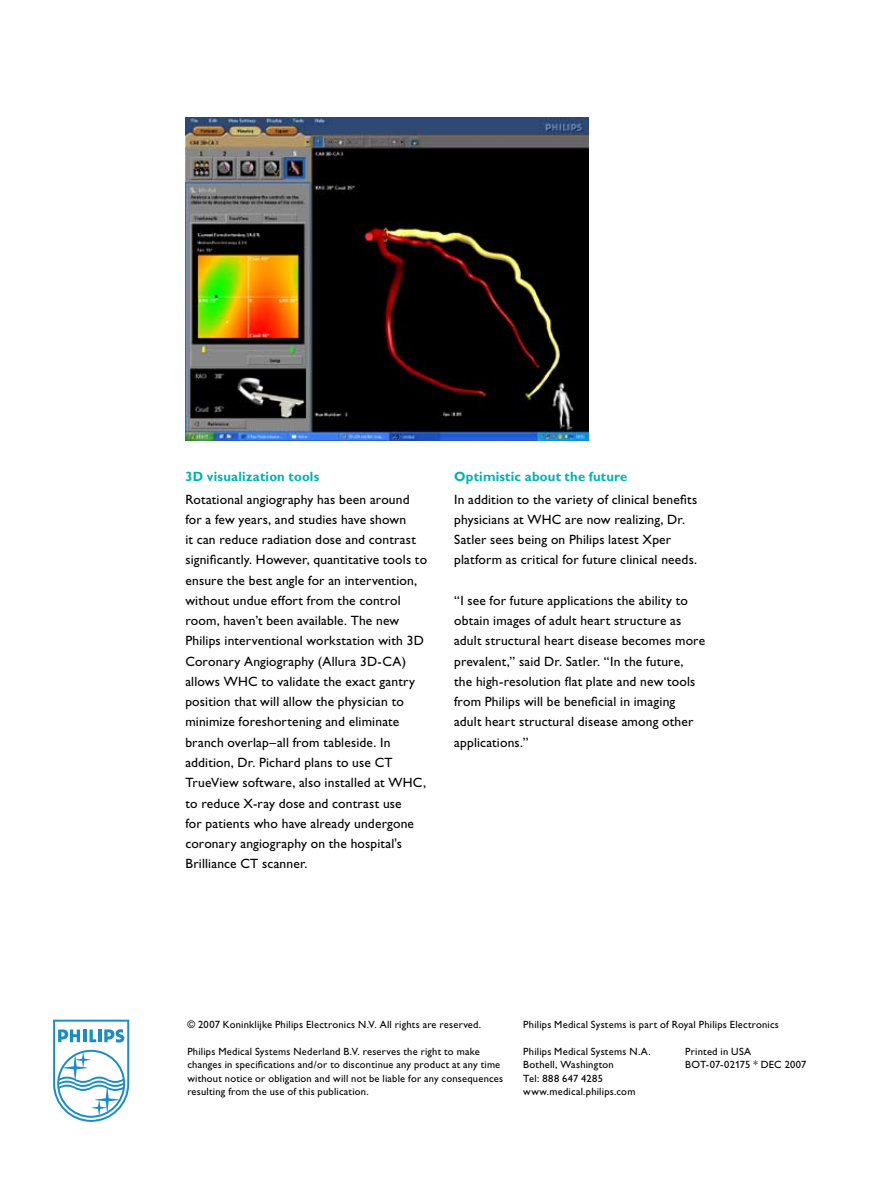
<style>
.page{position:relative;width:893px;height:1187px;background:#fff}
.page>*{position:absolute;margin:0;border:0;box-sizing:border-box;transform-origin:0 0}
.t1{font:13.5px/20.2px "Gill Alt One";letter-spacing:.01em;color:#000}
.t2{font:700 13.5px "Gill Alt One";letter-spacing:.015em;color:#00b2b0}
.t3{font:10.5px/13.5px "Gill Alt One";letter-spacing:.02em;color:#000}
</style>
<div class="page">
<svg style="left:53px;top:1019px;width:76px;height:102px"></svg>
<img style="left:185px;top:118px;width:403px;height:322px">
<p class="t2" style="left:185px;top:468px;width:135px">3D visualization tools</p>
<p class="t1" style="left:185px;top:489px;width:243px">Rotational angiography has been around for a few years, and studies have shown<br>it can reduce radiation dose and contrast significantly. However, quantitative tools to ensure the best angle for an intervention, without undue effort from the control room, haven’t been available. The new Philips interventional workstation with 3D Coronary Angiography (Allura 3D-CA) allows WHC to validate the exact gantry position that will allow the physician to minimize foreshortening and eliminate branch overlap–all from tableside. In addition, Dr. Pichard plans to use CT TrueView software, also installed at WHC, to reduce X-ray dose and contrast use<br>for patients who have already undergone coronary angiography on the hospital's Brilliance CT scanner.</p>
<p class="t2" style="left:454px;top:468px;width:175px">Optimistic about the future</p>
<p class="t1" style="left:454px;top:489px;width:245px">In addition to the variety of clinical benefits physicians at WHC are now realizing, Dr.<br>Satler sees being on Philips latest Xper platform as critical for future clinical needs.</p>
<p class="t1" style="left:454px;top:590px;width:252px">“I see for future applications the ability to obtain images of adult heart structure as adult structural heart disease becomes more prevalent,” said Dr. Satler. “In the future,<br>the high-resolution flat plate and new tools from Philips will be beneficial in imaging adult heart structural disease among other applications.”</p>
<p class="t3" style="left:187px;top:1017px;width:295px">© 2007 Koninklijke Philips Electronics N.V. All rights are reserved.</p>
<p class="t3" style="left:187px;top:1044px;width:317px">Philips Medical Systems Nederland B.V. reserves the right to make changes in specifications and/or to discontinue any product at any time without notice or obligation and will not be liable for any consequences resulting from the use of this publication.</p>
<p class="t3" style="left:523px;top:1017px;width:257px">Philips Medical Systems is part of Royal Philips Electronics</p>
<p class="t3" style="left:523px;top:1044px;width:129px">Philips Medical Systems N.A.</p>
<p class="t3" style="left:685px;top:1044px;width:67px">Printed in USA</p>
<p class="t3" style="left:523px;top:1057px;width:92px">Bothell, Washington</p>
<p class="t3" style="left:685px;top:1057px;width:123px">BOT-07-02175 * DEC 2007</p>
<p class="t3" style="left:523px;top:1071px;width:114px">Tel: 888 647 4285 www.medical.philips.com</p>
</div>
